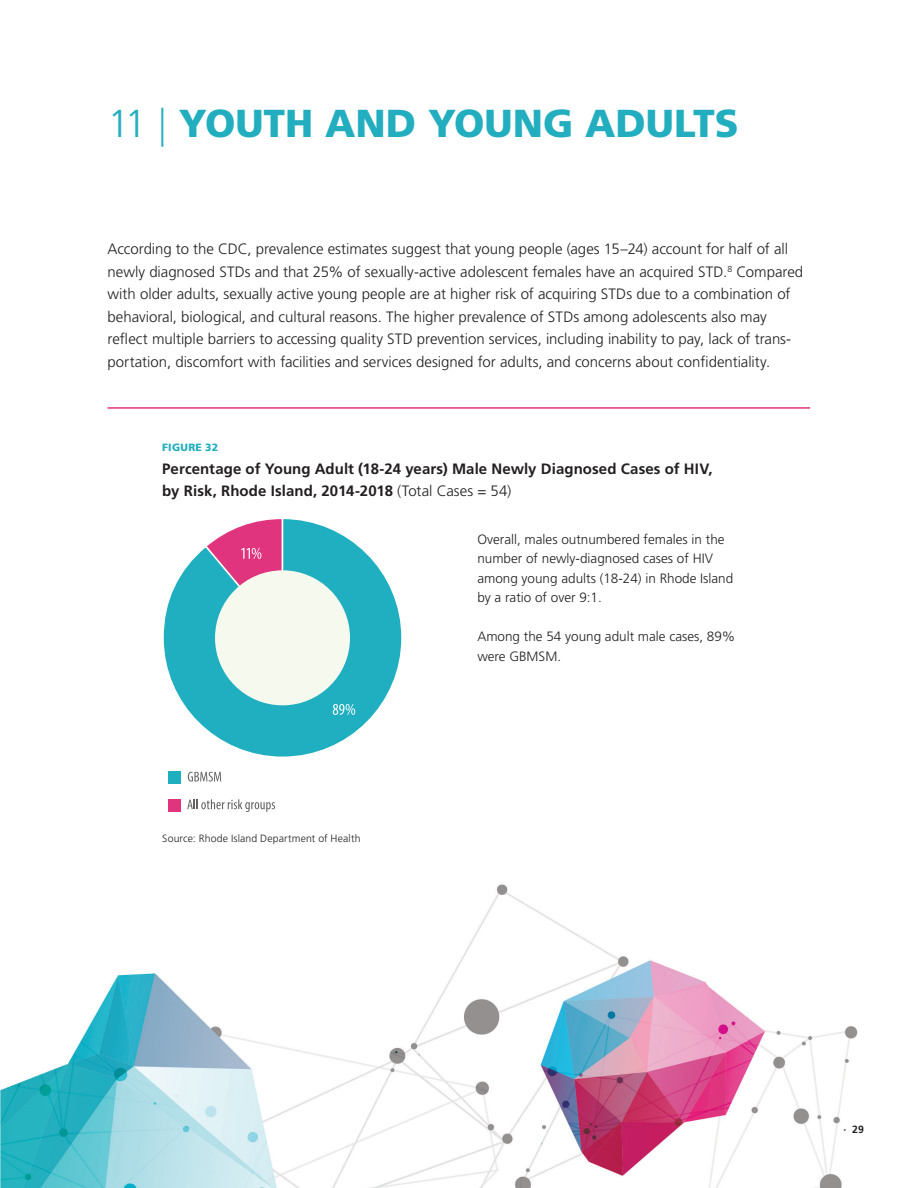
<style>
.page{position:relative;width:918px;height:1188px;background:#fff}
.page>*{position:absolute;margin:0;border:0;box-sizing:border-box;transform-origin:0 0}
.t1{font:900 39px "Frutiger LT Std";color:#22aebf}
.t2{font:300 15px/22.5px "Frutiger LT Std";color:#231f20}
.t3{font:700 15px/22.5px "Frutiger LT Std";letter-spacing:.005em;color:#231f20}
.t4{font:300 13.5px/19.5px "Frutiger LT Std";color:#231f20}
.t5{font:300 10.5px "Frutiger LT Std";letter-spacing:.01em;color:#231f20}
.t6{font:900 10.5px "Frutiger LT Std";letter-spacing:.02em;color:#22aebf}
.t7{font:700 10.5px "Frutiger LT Std";color:#231f20}
.s1{font-weight:300}
.s2{font-weight:300;font-stretch:condensed}
</style>
<div class="page">
<img style="left:0;top:884px;width:858px;height:304px">
<hr style="left:108px;top:407px;width:702px;height:2px;background:#e0347f">
<div style="left:168px;top:799px;width:12px;height:12px;background:#e0347f"></div>
<div style="left:168px;top:771px;width:12px;height:13px;background:#20afc0"></div>
<svg style="left:187px;top:799px;width:88px;height:13px"></svg>
<svg style="left:188px;top:772px;width:33px;height:10px"></svg>
<svg style="left:163px;top:519px;width:239px;height:238px"></svg>
<div style="left:215px;top:570px;width:135px;height:135px;background:#f6faee;border-radius:50%"></div>
<svg style="left:204px;top:519px;width:81px;height:121px"></svg>
<svg style="left:333px;top:704px;width:22px;height:11px"></svg>
<h1 class="t1" style="left:108px;top:100px;width:632px"><span class="s1">11</span> <span class="s2">|</span> YOUTH AND YOUNG ADULTS</h1>
<p class="t2" style="left:108px;top:238px;width:697px">According to the CDC, prevalence estimates suggest that young people (ages 15–24) account for half of all newly diagnosed STDs and that 25% of sexually-active adolescent females have an acquired STD.<sup>8</sup> Compared with older adults, sexually active young people are at higher risk of acquiring STDs due to a combination of behavioral, biological, and cultural reasons. The higher prevalence of STDs among adolescents also may reflect multiple barriers to accessing quality STD prevention services, including inability to pay, lack of trans&shy;portation, discomfort with facilities and services designed for adults, and concerns about confidentiality.</p>
<p class="t6" style="left:162px;top:441px;width:57px">FIGURE 32</p>
<p class="t3" style="left:162px;top:457px;width:552px">Percentage of Young Adult (18-24 years) Male Newly Diagnosed Cases of HIV, by Risk, Rhode Island, 2014-2018 <span class="s1">(Total Cases = 54)</span></p>
<p class="t4" style="left:477px;top:530px;width:257px">Overall, males outnumbered females in the number of newly-diagnosed cases of HIV among young adults (18-24) in Rhode Island by a ratio of over 9:1.</p>
<p class="t4" style="left:477px;top:627px;width:260px">Among the 54 young adult male cases, 89% were GBMSM.</p>
<p class="t5" style="left:162px;top:832px;width:200px">Source: Rhode Island Department of Health</p>
<p class="t7" style="left:844px;top:1123px;width:22px">∙ 29</p>
</div>
